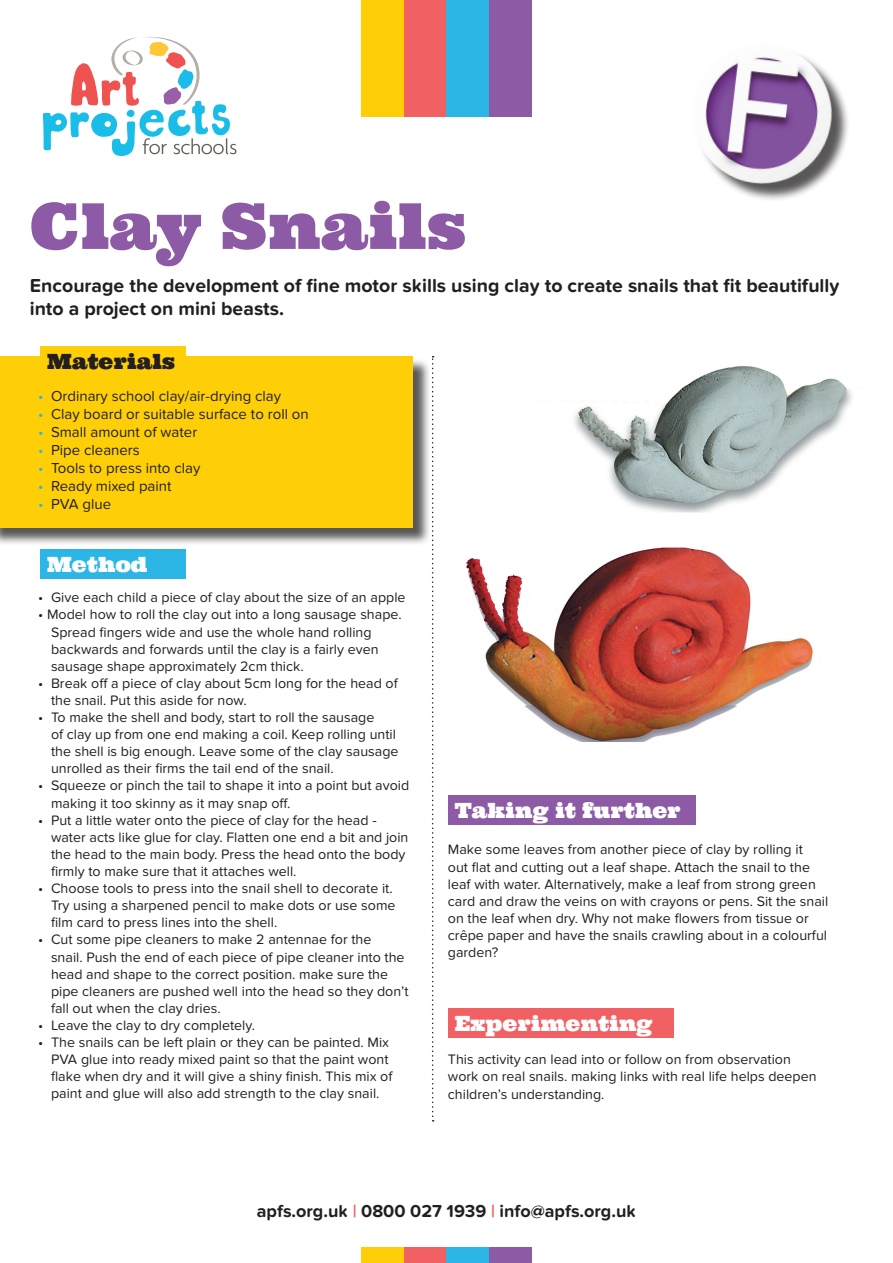
<style>
.page{position:relative;width:893px;height:1263px;background:#fff}
.page>*{position:absolute;margin:0;border:0;box-sizing:border-box;transform-origin:0 0}
.t1{font:63.3px "Ultra";color:#8d5ba6}
.t2{font:21px "Ultra";color:#fff}
.t3{font:21px "Ultra";color:#231f20}
.t4{font:700 19.5px/23.4px "Proxima Nova Soft";color:#231f20}
.t5{font:700 18px "Proxima Nova Soft";color:#231f20}
.t6{font:15px "Proxima Nova Soft";color:#231f20}
.t7{font:14.25px/17.1px "Proxima Nova Soft";color:#231f20}
.s1{color:#2bb6e6}
.s2{color:#f16164}
</style>
<div class="page">
<img style="left:466px;top:366px;width:389px;height:376px">
<div style="left:361px;top:1247px;width:43px;height:16px;background:#fecf07"></div>
<div style="left:404px;top:1247px;width:42px;height:16px;background:#f16164"></div>
<div style="left:446px;top:1247px;width:43px;height:16px;background:#2bb6e6"></div>
<div style="left:489px;top:1247px;width:42px;height:16px;background:#8d5ba6"></div>
<div style="left:361px;top:0;width:43px;height:117px;background:#fecf07"></div>
<div style="left:404px;top:0;width:42px;height:117px;background:#f16164"></div>
<div style="left:446px;top:0;width:43px;height:117px;background:#2bb6e6"></div>
<div style="left:489px;top:0;width:42px;height:117px;background:#8d5ba6"></div>
<div style="left:0;top:358px;width:431px;height:188px;background:#231f20;opacity:.75"></div>
<div style="left:0;top:356px;width:412px;height:172px;background:#fecf07"></div>
<div style="left:40px;top:346px;width:145px;height:30px;background:#fecf07"></div>
<div style="left:40px;top:549px;width:145px;height:29px;background:#2bb6e6"></div>
<svg style="left:432px;top:356px;width:2px;height:765px"></svg>
<div style="left:695px;top:47px;width:155px;height:155px;background:#231f20;opacity:.75"></div>
<img style="left:695px;top:47px;width:148px;height:149px">
<svg style="left:42px;top:36px;width:194px;height:120px"></svg>
<div style="left:448px;top:795px;width:248px;height:30px;background:#8d5ba6"></div>
<div style="left:448px;top:1008px;width:225px;height:30px;background:#f16164"></div>
<h1 class="t1" style="left:30px;top:185px;width:438px">Clay Snails</h1>
<h3 class="t4" style="left:30px;top:274px;width:811px">Encourage the development of fine motor skills using clay to create snails that fit beautifully into a project on mini beasts.</h3>
<h2 class="t3" style="left:47px;top:348px;width:130px">Materials</h2>
<p class="t6" style="left:38px;top:387px;width:244px"><span class="s1">•</span> Ordinary school clay/air-drying clay</p>
<p class="t6" style="left:38px;top:405px;width:272px"><span class="s1">•</span> Clay board or suitable surface to roll on</p>
<p class="t6" style="left:38px;top:423px;width:161px"><span class="s1">•</span> Small amount of water</p>
<p class="t6" style="left:38px;top:441px;width:103px"><span class="s1">•</span> Pipe cleaners</p>
<p class="t6" style="left:38px;top:459px;width:164px"><span class="s1">•</span> Tools to press into clay</p>
<p class="t6" style="left:38px;top:477px;width:135px"><span class="s1">•</span> Ready mixed paint</p>
<p class="t6" style="left:38px;top:495px;width:75px"><span class="s1">•</span> PVA glue</p>
<h2 class="t2" style="left:47px;top:550px;width:102px">Method</h2>
<p class="t7" style="left:38px;top:589px;width:369px">• Give each child a piece of clay about the size of an apple</p>
<p class="t7" style="left:51px;top:606px;width:352px;text-indent:-13px">• Model how to roll the clay out into a long sausage shape.<br>Spread fingers wide and use the whole hand rolling backwards and forwards until the clay is a fairly even sausage shape approximately 2cm thick.</p>
<p class="t7" style="left:51px;top:675px;width:348px;text-indent:-13px">• Break off a piece of clay about 5cm long for the head of the snail. Put this aside for now.</p>
<p class="t7" style="left:51px;top:709px;width:349px;text-indent:-13px">• To make the shell and body, start to roll the sausage<br>of clay up from one end making a coil. Keep rolling until the shell is big enough. Leave some of the clay sausage unrolled as their firms the tail end of the snail.</p>
<p class="t7" style="left:51px;top:777px;width:360px;text-indent:-13px">• Squeeze or pinch the tail to shape it into a point but avoid making it too skinny as it may snap off.</p>
<p class="t7" style="left:51px;top:811px;width:359px;text-indent:-13px">• Put a little water onto the piece of clay for the head - water acts like glue for clay. Flatten one end a bit and join the head to the main body. Press the head onto the body firmly to make sure that it attaches well.</p>
<p class="t7" style="left:51px;top:880px;width:346px;text-indent:-13px">• Choose tools to press into the snail shell to decorate it.<br>Try using a sharpened pencil to make dots or use some film card to press lines into the shell.</p>
<p class="t7" style="left:51px;top:931px;width:359px;text-indent:-13px">• Cut some pipe cleaners to make 2 antennae for the<br>snail. Push the end of each piece of pipe cleaner into the head and shape to the correct position. make sure the pipe cleaners are pushed well into the head so they don’t fall out when the clay dries.</p>
<p class="t7" style="left:38px;top:1017px;width:218px">• Leave the clay to dry completely.</p>
<p class="t7" style="left:51px;top:1034px;width:343px;text-indent:-13px">• The snails can be left plain or they can be painted. Mix PVA glue into ready mixed paint so that the paint wont flake when dry and it will give a shiny finish. This mix of paint and glue will also add strength to the clay snail.</p>
<h2 class="t2" style="left:455px;top:797px;width:227px">Taking it further</h2>
<p class="t7" style="left:448px;top:841px;width:382px">Make some leaves from another piece of clay by rolling it<br>out flat and cutting out a leaf shape. Attach the snail to the leaf with water. Alternatively, make a leaf from strong green card and draw the veins on with crayons or pens. Sit the snail on the leaf when dry. Why not make flowers from tissue or crêpe paper and have the snails crawling about in a colourful garden?</p>
<h2 class="t2" style="left:455px;top:1010px;width:199px">Experimenting</h2>
<p class="t7" style="left:448px;top:1051px;width:370px">This activity can lead into or follow on from observation work on real snails. making links with real life helps deepen children’s understanding.</p>
<p class="t5" style="left:257px;top:1201px;width:381px">apfs.org.uk <span class="s2">|</span> 0800 027 1939 <span class="s2">|</span> info@apfs.org.uk</p>
</div>
